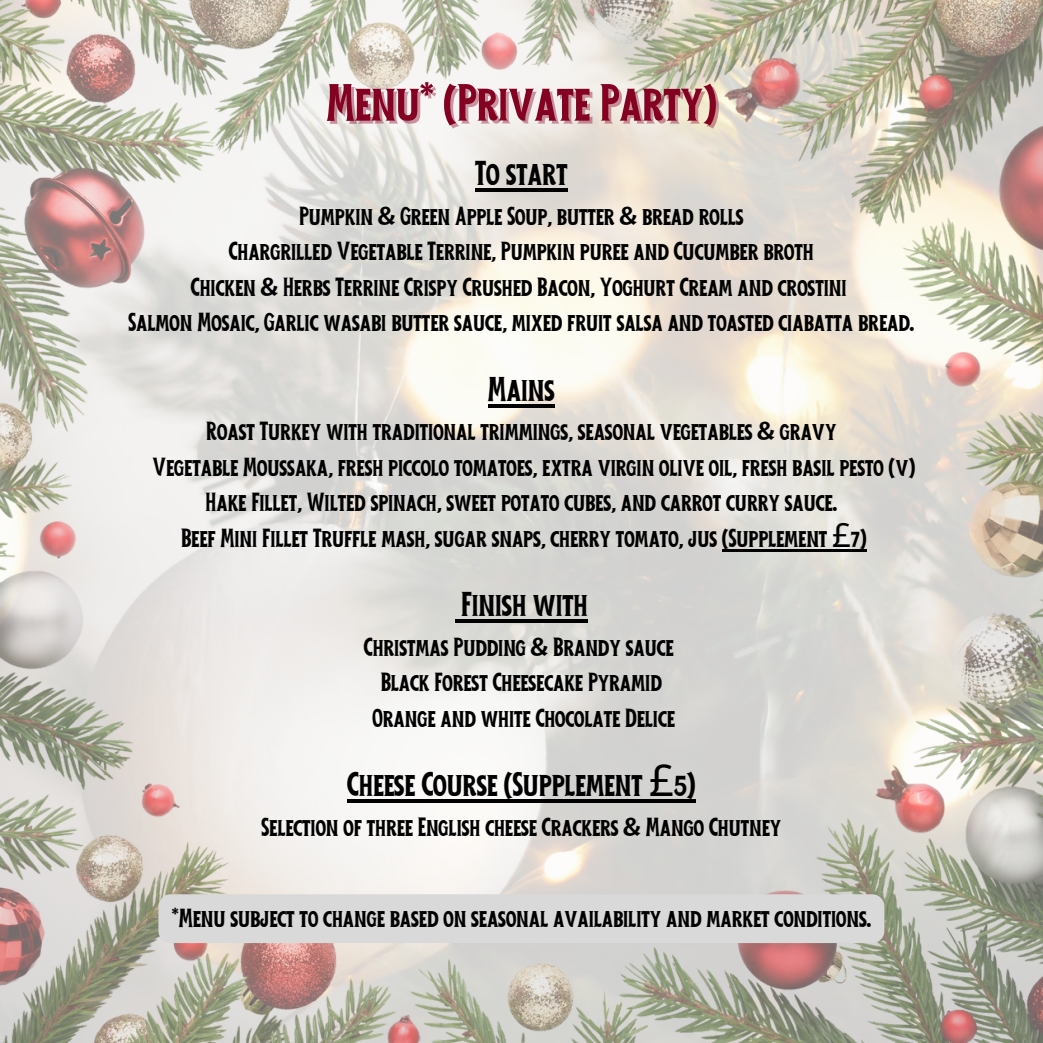
<style>
.page{position:relative;width:1043px;height:1043px;background:#fff}
.page>*{position:absolute;margin:0;border:0;box-sizing:border-box;transform-origin:0 0}
.t1{font:66.5px "Welder Miles";color:#840122}
.t2{font:43.75px "Welder Miles";color:#000}
.t3{font:33.25px "Welder Miles";color:#000}
.s1{font-family:"Noto Sans"}
</style>
<div class="page">
<img style="left:0;top:0;width:1042px;height:1042px">
<hr style="left:475px;top:188px;width:92px;height:4px;background:#000">
<svg style="left:488px;top:403px;width:66px;height:4px"></svg>
<hr style="left:721px;top:549px;width:145px;height:3px;background:#000">
<svg style="left:454px;top:618px;width:7px;height:4px"></svg>
<svg style="left:461px;top:618px;width:126px;height:4px"></svg>
<svg style="left:347px;top:798px;width:348px;height:4px"></svg>
<div style="left:158px;top:894px;width:726px;height:48px;background:#d9d9d9;border-radius:12px"></div>
<p class="t1" style="left:326px;top:68px;width:391px">Menu* (Private Party)</p>
<h1 class="t2" style="left:475px;top:151px;width:94px">Tostart</h1>
<p class="t3" style="left:299px;top:198px;width:445px">Pumpkin &amp; GreenApple Soup,butter &amp; breadrolls</p>
<p class="t3" style="left:229px;top:234px;width:586px">Chargrilled Vegetable Terrine, PumpkinpureeandCucumberbroth</p>
<p class="t3" style="left:191px;top:269px;width:657px">Chicken &amp; Herbs Terrine CrispyCrushedBacon,Yoghurt Cream andcrostini</p>
<p class="t3" style="left:128px;top:305px;width:786px">Salmon Mosaic,Garlic wasabibuttersauce, mixedfruit salsaandtoastedciabattabread.</p>
<p class="t2" style="left:488px;top:366px;width:68px">Mains</p>
<p class="t3" style="left:206px;top:414px;width:631px">Roast Turkey withtraditional trimmings, seasonalvegetables &amp; gravy</p>
<p class="t3" style="left:152px;top:449px;width:763px">Vegetable Moussaka, freshpiccolotomatoes, extravirginoliveoil, freshbasil pesto(v)</p>
<p class="t3" style="left:205px;top:485px;width:632px">Hake Fillet, Wiltedspinach, sweet potatocubes,andcarrot currysauce.</p>
<p class="t3" style="left:181px;top:520px;width:686px">Beef Mini Fillet Truffle mash, sugarsnaps, cherrytomato, jus (Supplement <span class="s1">£</span>7)</p>
<p class="t2" style="left:461px;top:581px;width:128px">Finish with</p>
<p class="t3" style="left:364px;top:629px;width:311px">Christmas Pudding &amp; Brandysauce</p>
<p class="t3" style="left:380px;top:664px;width:282px">BlackForest Cheesecake Pyramid</p>
<p class="t3" style="left:372px;top:700px;width:303px">Orangeand white ChocolateDelice</p>
<p class="t2" style="left:347px;top:761px;width:349px">Cheese Course (Supplement <span class="s1">£</span>5)</p>
<p class="t3" style="left:261px;top:809px;width:521px">Selectionof three Englishcheese Crackers &amp; MangoChutney</p>
<p class="t3" style="left:172px;top:900px;width:700px">*Menusubject tochangebasedonseasonalavailabilityand market conditions.</p>
</div>
